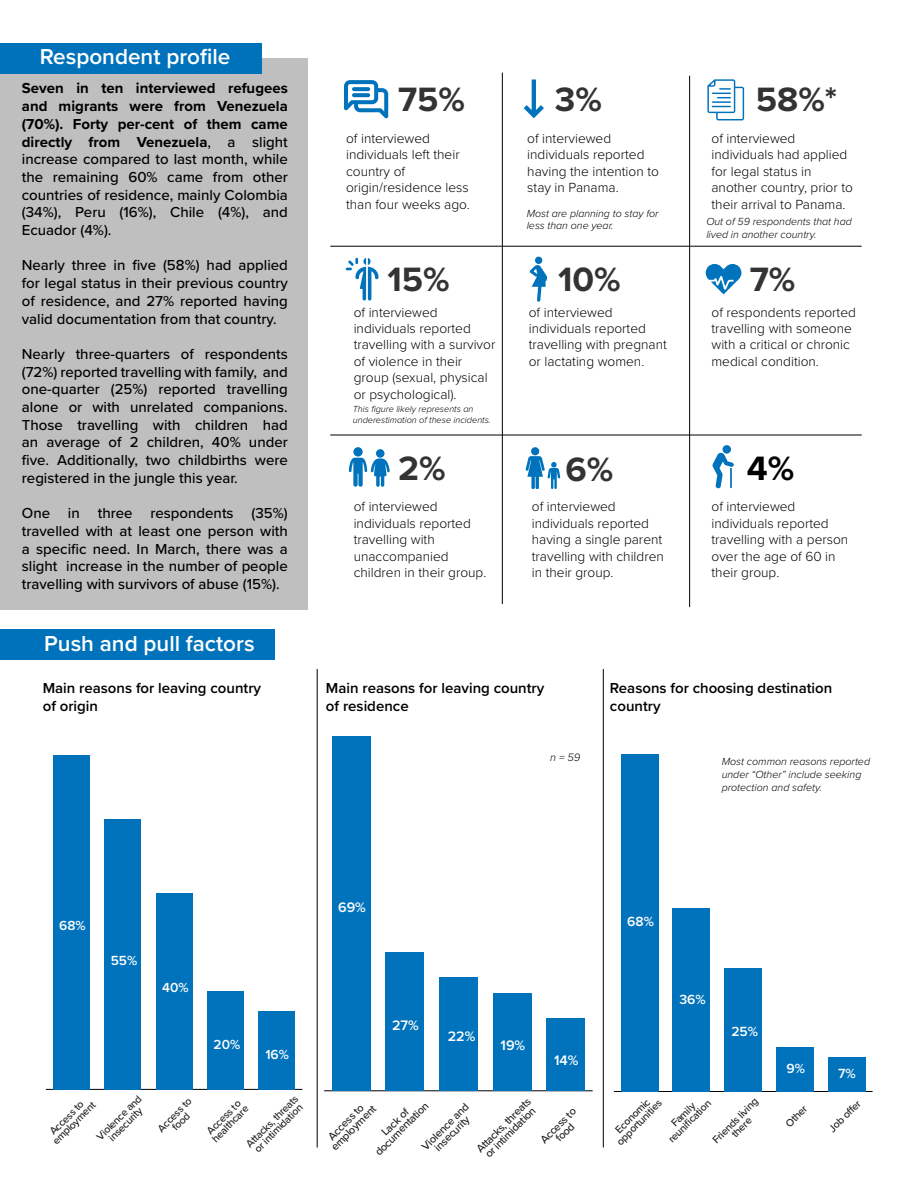
<style>
.page{position:relative;width:918px;height:1188px;background:#fff}
.page>*{position:absolute;margin:0;border:0;box-sizing:border-box;transform-origin:0 0}
.t1{font:700 34.95px "Proxima Nova";color:#333}
.t2{font:700 34.95px "Proxima Nova";color:#000}
.t3{font:600 22.5px "Proxima Nova";color:#fff}
.t4{font:500 15px/17.7px "Proxima Nova";color:#000;text-align:justify}
.t5{font:600 15px/18px "Proxima Nova";color:#000}
.t6{font:600 14.25px "Proxima Nova";color:#fff}
.t7{font:600 13.8px "Proxima Nova";color:#fff}
.t8{font:300 13.65px/16.5px "Proxima Nova";color:#000}
.t9{font:600 13.65px "Proxima Nova";color:#fff}
.t10{font:500 11.1px/9.6px "Proxima Nova";color:#231f20;text-align:center}
.t11{font:italic 300 11.1px "Proxima Nova";color:#000}
.t12{font:500 10.65px/9.1px "Proxima Nova";color:#231f20;text-align:center}
.t13{font:italic 300 10.65px/12.8px "Proxima Nova";color:#000}
.t14{font:italic 300 9.15px/10.9px "Proxima Nova";color:#000}
.s1{font-weight:700}
</style>
<div class="page">
<div style="left:0;top:58px;width:308px;height:552px;background:#bfbfbf"></div>
<svg style="left:525px;top:456px;width:35px;height:33px"></svg>
<div style="left:531px;top:447px;width:8px;height:8px;background:#0073bc;border-radius:50%"></div>
<svg style="left:344px;top:80px;width:44px;height:38px"></svg>
<svg style="left:524px;top:79px;width:20px;height:39px"></svg>
<svg style="left:707px;top:79px;width:37px;height:41px"></svg>
<svg style="left:346px;top:258px;width:33px;height:43px"></svg>
<svg style="left:529px;top:265px;width:18px;height:37px"></svg>
<div style="left:535px;top:257px;width:7px;height:7px;background:#0073bc;border-radius:50%"></div>
<svg style="left:706px;top:264px;width:35px;height:30px"></svg>
<div style="left:376px;top:449px;width:9px;height:9px;background:#0073bc;border-radius:50%"></div>
<svg style="left:353px;top:447px;width:10px;height:10px"></svg>
<svg style="left:349px;top:458px;width:41px;height:29px"></svg>
<svg style="left:712px;top:453px;width:22px;height:35px"></svg>
<div style="left:723px;top:445px;width:8px;height:9px;background:#0073bc;border-radius:50%"></div>
<hr style="left:502px;top:73px;width:1px;height:531px;background:#000">
<hr style="left:689px;top:76px;width:1px;height:531px;background:#000">
<hr style="left:330px;top:246px;width:532px;height:1px;background:#000">
<hr style="left:330px;top:435px;width:532px;height:1px;background:#000">
<hr style="left:46px;top:1089px;width:256px;height:1px;background:#000">
<div style="left:53px;top:755px;width:37px;height:334px;background:#0073bc"></div>
<div style="left:104px;top:819px;width:37px;height:270px;background:#0073bc"></div>
<div style="left:156px;top:893px;width:37px;height:196px;background:#0073bc"></div>
<div style="left:207px;top:991px;width:37px;height:98px;background:#0073bc"></div>
<div style="left:258px;top:1011px;width:37px;height:78px;background:#0073bc"></div>
<hr style="left:324px;top:1091px;width:269px;height:1px;background:#000">
<div style="left:332px;top:736px;width:38px;height:355px;background:#0073bc"></div>
<div style="left:385px;top:952px;width:39px;height:139px;background:#0073bc"></div>
<div style="left:439px;top:978px;width:39px;height:113px;background:#0073bc"></div>
<div style="left:493px;top:993px;width:38px;height:98px;background:#0073bc"></div>
<div style="left:546px;top:1019px;width:39px;height:72px;background:#0073bc"></div>
<hr style="left:614px;top:1091px;width:259px;height:1px;background:#000">
<div style="left:621px;top:754px;width:37px;height:337px;background:#0073bc"></div>
<div style="left:673px;top:908px;width:37px;height:183px;background:#0073bc"></div>
<div style="left:725px;top:968px;width:37px;height:123px;background:#0073bc"></div>
<div style="left:776px;top:1047px;width:38px;height:44px;background:#0073bc"></div>
<div style="left:828px;top:1057px;width:37px;height:34px;background:#0073bc"></div>
<hr style="left:317px;top:669px;width:1px;height:479px;background:#000">
<hr style="left:603px;top:669px;width:1px;height:479px;background:#000">
<div style="left:0;top:43px;width:262px;height:31px;background:#0072bc"></div>
<div style="left:0;top:630px;width:274px;height:30px;background:#0072bc"></div>
<h2 class="t3" style="left:40px;top:40px;width:192px">Respondent profile</h2>
<p class="t4" style="left:22px;top:79px;width:268px"><span class="s1">Seven in ten interviewed refugees and migrants were from Venezuela (70%). Forty per-cent of them came directly from Venezuela</span>, a slight increase compared to last month, while the remaining 60% came from other countries of residence, mainly Colombia (34%), Peru (16%), Chile (4%), and Ecuador (4%).</p>
<p class="t4" style="left:22px;top:256px;width:268px">Nearly three in five (58%) had applied for legal status in their previous country of residence, and 27% reported having valid documentation from that country.</p>
<p class="t4" style="left:22px;top:345px;width:268px">Nearly three-quarters of respondents (72%) reported travelling with family, and one-quarter (25%) reported travelling alone or with unrelated companions.<br>Those travelling with children had an average of 2 children, 40% under five. Additionally, two childbirths were registered in the jungle this year.</p>
<p class="t4" style="left:22px;top:504px;width:268px">One in three respondents (35%) travelled with at least one person with a specific need. In March, there was a slight increase in the number of people travelling with survivors of abuse (15%).</p>
<h2 class="t3" style="left:44px;top:627px;width:212px">Push and pull factors</h2>
<h1 class="t1" style="left:398px;top:74px;width:68px">75%</h1>
<h1 class="t1" style="left:555px;top:74px;width:49px">3%</h1>
<h1 class="t1" style="left:756px;top:74px;width:83px">58%*</h1>
<p class="t8" style="left:346px;top:129px;width:125px">of interviewed individuals left their country of origin/residence less than four weeks ago.</p>
<p class="t8" style="left:527px;top:129px;width:133px">of interviewed individuals reported having the intention to stay in Panama.</p>
<p class="t13" style="left:527px;top:206px;width:134px">Most are planning to stay for less than one year.</p>
<p class="t8" style="left:712px;top:129px;width:143px">of interviewed individuals had applied for legal status in another country, prior to their arrival to Panama.</p>
<p class="t13" style="left:706px;top:214px;width:147px">Out of 59 respondents that had lived in another country.</p>
<h1 class="t1" style="left:387px;top:253px;width:64px">15%</h1>
<h1 class="t1" style="left:558px;top:253px;width:64px">10%</h1>
<h1 class="t1" style="left:750px;top:253px;width:47px">7%</h1>
<p class="t8" style="left:354px;top:303px;width:143px">of interviewed individuals reported travelling with a survivor of violence in their group (sexual, physical or psychological).</p>
<p class="t8" style="left:529px;top:303px;width:140px">of interviewed individuals reported travelling with pregnant or lactating women.</p>
<p class="t8" style="left:712px;top:303px;width:146px">of respondents reported travelling with someone with a critical or chronic medical condition.</p>
<p class="t14" style="left:353px;top:403px;width:140px">This figure likely represents an underestimation of these incidents.</p>
<h1 class="t1" style="left:398px;top:442px;width:49px">2%</h1>
<h1 class="t1" style="left:566px;top:444px;width:49px">6%</h1>
<h1 class="t2" style="left:747px;top:442px;width:49px">4%</h1>
<p class="t8" style="left:354px;top:498px;width:134px">of interviewed individuals reported travelling with unaccompanied children in their group.</p>
<p class="t8" style="left:532px;top:498px;width:134px">of interviewed individuals reported having a single parent travelling with children in their group.</p>
<p class="t8" style="left:712px;top:498px;width:138px">of interviewed individuals reported travelling with a person over the age of 60 in their group.</p>
<p class="t5" style="left:43px;top:678px;width:220px">Main reasons for leaving country of origin</p>
<p class="t5" style="left:326px;top:678px;width:220px">Main reasons for leaving country of residence</p>
<p class="t5" style="left:610px;top:678px;width:224px">Reasons for choosing destination country</p>
<p class="t11" style="left:550px;top:749px;width:32px">n = 59</p>
<p class="t13" style="left:722px;top:755px;width:150px">Most common reasons reported under “Other” include seeking protection and safety.</p>
<p class="t9" style="left:59px;top:915px;width:28px">68%</p>
<p class="t9" style="left:111px;top:950px;width:28px">55%</p>
<p class="t9" style="left:162px;top:977px;width:28px">40%</p>
<p class="t9" style="left:214px;top:1035px;width:28px">20%</p>
<p class="t9" style="left:265px;top:1044px;width:25px">16%</p>
<p class="t12" style="left:44px;top:1133px;width:58px;rotate:-45deg">Access to employment</p>
<p class="t12" style="left:95px;top:1135px;width:60px;rotate:-45deg">Violence and insecurity</p>
<p class="t12" style="left:244px;top:1142px;width:70px;text-align:left;rotate:-45deg">Attacks, threats or intimidation</p>
<p class="t12" style="left:156px;top:1127px;width:45px;rotate:-45deg">Access to food</p>
<p class="t12" style="left:204px;top:1130px;width:49px;text-align:left;rotate:-45deg">Access to healthcare</p>
<p class="t6" style="left:338px;top:897px;width:29px">69%</p>
<p class="t6" style="left:392px;top:1015px;width:28px">27%</p>
<p class="t6" style="left:448px;top:1026px;width:29px">22%</p>
<p class="t6" style="left:501px;top:1035px;width:26px">19%</p>
<p class="t6" style="left:554px;top:1050px;width:26px">14%</p>
<p class="t10" style="left:366px;top:1143px;width:72px;rotate:-45deg">Lack of documentation</p>
<p class="t10" style="left:474px;top:1147px;width:74px;text-align:left;rotate:-45deg">Attacks, threats or intimidation</p>
<p class="t10" style="left:329px;top:1145px;width:60px;rotate:-45deg">employment</p>
<p class="t10" style="left:420px;top:1145px;width:63px;rotate:-45deg">Violence and insecurity</p>
<p class="t10" style="left:326px;top:1134px;width:47px;rotate:-45deg">Access to</p>
<p class="t10" style="left:539px;top:1138px;width:47px;rotate:-45deg">Access to food</p>
<p class="t7" style="left:627px;top:911px;width:28px">68%</p>
<p class="t7" style="left:679px;top:989px;width:28px">36%</p>
<p class="t7" style="left:731px;top:1021px;width:28px">25%</p>
<p class="t7" style="left:786px;top:1058px;width:20px">9%</p>
<p class="t12" style="left:608px;top:1133px;width:61px;rotate:-45deg">Economic opportunities</p>
<p class="t12" style="left:660px;top:1131px;width:57px;rotate:-45deg">Family reunifi cation</p>
<p class="t12" style="left:711px;top:1138px;width:61px;rotate:-45deg">Friends living there</p>
<p class="t12" style="left:784px;top:1122px;width:28px;rotate:-45deg">Other</p>
<p class="t7" style="left:838px;top:1063px;width:19px">7%</p>
<p class="t12" style="left:827px;top:1127px;width:42px;rotate:-45deg">Job o er</p>
</div>
